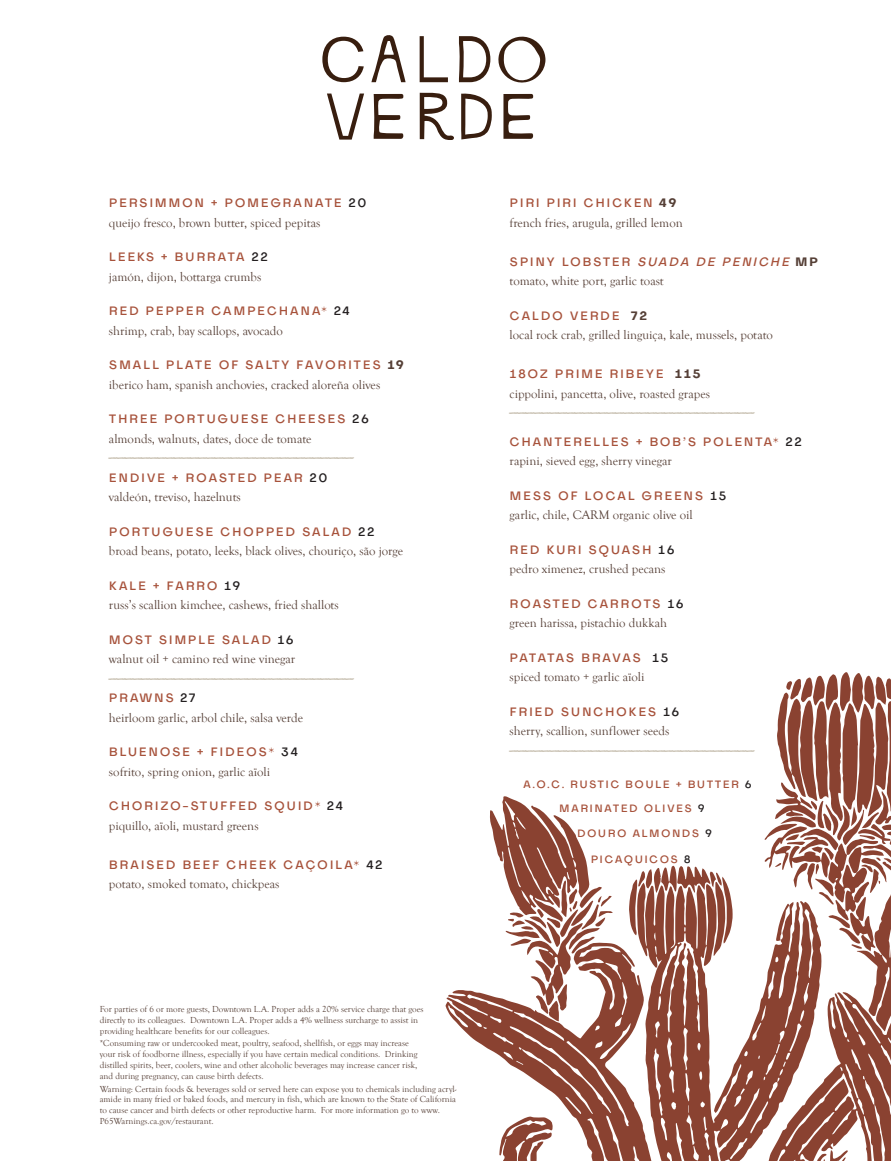
<style>
.page{position:relative;width:891px;height:1161px;background:#fff}
.page>*{position:absolute;margin:0;border:0;box-sizing:border-box;transform-origin:0 0}
.t1{font:12.75px "Goudy Old Style T";color:#553f36}
.t2{font:12px "Agrandir Variable";letter-spacing:.13em;color:#a7523b}
.t3{font:12px "Chalkduster";color:#c8c0b1}
.t4{font:italic 12px "Agrandir Variable";color:#a7523b}
.t5{font:12px "Agrandir Variable";letter-spacing:.08em;color:#a7523b}
.t6{font:10.5px "Agrandir Variable";letter-spacing:.13em;color:#a7523b}
.t7{font:9px/10.8px "Goudy Old Style T";color:#553f36}
.s1{color:#231f20}
.s2{color:#553f36}
.s3{font-style:normal}
.s4{font-style:normal;color:#553f36}
</style>
<div class="page">
<svg style="left:322px;top:35px;width:223px;height:105px"></svg>
<svg style="left:446px;top:943px;width:445px;height:218px"></svg>
<svg style="left:816px;top:1150px;width:32px;height:11px"></svg>
<svg style="left:629px;top:866px;width:104px;height:90px"></svg>
<svg style="left:490px;top:796px;width:123px;height:225px"></svg>
<svg style="left:765px;top:672px;width:126px;height:359px"></svg>
<p class="t2" style="left:109px;top:195px;width:259px">PERSIMMON + POMEGRANATE <span class="s1">20</span></p>
<p class="t1" style="left:109px;top:216px;width:213px">queijo fresco, brown butter, spiced pepitas</p>
<p class="t2" style="left:109px;top:249px;width:160px">LEEKS + BURRATA <span class="s1">22</span></p>
<p class="t1" style="left:109px;top:270px;width:154px">jamón, dijon, bottarga crumbs</p>
<p class="t2" style="left:109px;top:303px;width:242px">RED PEPPER CAMPECHANA* <span class="s1">24</span></p>
<p class="t1" style="left:109px;top:324px;width:176px">shrimp, crab, bay scallops, avocado</p>
<p class="t2" style="left:109px;top:357px;width:296px">SMALL PLATE OF SALTY FAVORITES <span class="s2">19</span></p>
<p class="t1" style="left:109px;top:378px;width:273px">iberico ham, spanish anchovies, cracked aloreña olives</p>
<p class="t2" style="left:109px;top:411px;width:262px">THREE PORTUGUESE CHEESES <span class="s1">26</span></p>
<p class="t1" style="left:109px;top:432px;width:204px">almonds, walnuts, dates, doce de tomate</p>
<p class="t3" style="left:109px;top:451px;width:246px">——————————————————————————————</p>
<p class="t2" style="left:109px;top:470px;width:220px">ENDIVE + ROASTED PEAR <span class="s1">20</span></p>
<p class="t1" style="left:109px;top:490px;width:133px">valdeón, treviso, hazelnuts</p>
<p class="t2" style="left:109px;top:524px;width:267px">PORTUGUESE CHOPPED SALAD <span class="s1">22</span></p>
<p class="t1" style="left:109px;top:544px;width:296px">broad beans, potato, leeks, black olives, chouriço, são jorge</p>
<p class="t2" style="left:109px;top:578px;width:133px">KALE + FARRO <span class="s1">19</span></p>
<p class="t1" style="left:109px;top:598px;width:231px">russ’s scallion kimchee, cashews, fried shallots</p>
<p class="t2" style="left:109px;top:632px;width:186px">MOST SIMPLE SALAD <span class="s1">16</span></p>
<p class="t1" style="left:109px;top:652px;width:188px">walnut oil + camino red wine vinegar</p>
<p class="t3" style="left:109px;top:672px;width:246px">——————————————————————————————</p>
<p class="t2" style="left:109px;top:690px;width:88px">PRAWNS <span class="s1">27</span></p>
<p class="t1" style="left:109px;top:711px;width:196px">heirloom garlic, arbol chile, salsa verde</p>
<p class="t2" style="left:109px;top:744px;width:190px">BLUENOSE + FIDEOS* <span class="s1">34</span></p>
<p class="t1" style="left:109px;top:765px;width:163px">sofrito, spring onion, garlic aïoli</p>
<p class="t2" style="left:109px;top:798px;width:235px">CHORIZO-STUFFED SQUID* <span class="s1">24</span></p>
<p class="t1" style="left:109px;top:819px;width:151px">piquillo, aïoli, mustard greens</p>
<p class="t2" style="left:109px;top:857px;width:275px">BRAISED BEEF CHEEK CAÇOILA* <span class="s1">42</span></p>
<p class="t1" style="left:109px;top:877px;width:172px">potato, smoked tomato, chickpeas</p>
<p class="t7" style="left:100px;top:1004px;width:325px">For parties of 6 or more guests, Downtown L.A. Proper adds a 20% service charge that goes directly to its colleagues. Downtown L.A. Proper adds a 4% wellness surcharge to assist in providing healthcare benefits for our colleagues.</p>
<p class="t7" style="left:100px;top:1038px;width:319px">*Consuming raw or undercooked meat, poultry, seafood, shellfish, or eggs may increase your risk of foodborne illness, especially if you have certain medical conditions. Drinking distilled spirits, beer, coolers, wine and other alcoholic beverages may increase cancer risk, and during pregnancy, can cause birth defects.</p>
<p class="t7" style="left:100px;top:1083px;width:358px">Warning: Certain foods &amp; beverages sold or served here can expose you to chemicals including acryl&shy;amide in many fried or baked foods, and mercury in fish, which are known to the State of California to cause cancer and birth defects or other reproductive harm. For more information go to www.<br>P65Warnings.ca.gov/restaurant.</p>
<p class="t2" style="left:510px;top:195px;width:169px">PIRI PIRI CHICKEN <span class="s2">49</span></p>
<p class="t1" style="left:510px;top:216px;width:175px">french fries, arugula, grilled lemon</p>
<p class="t4" style="left:510px;top:254px;width:310px"><span class="s3">SPINY LOBSTER</span> SUADA DE PENICHE <span class="s4">MP</span></p>
<p class="t1" style="left:510px;top:274px;width:156px">tomato, white port, garlic toast</p>
<p class="t2" style="left:510px;top:308px;width:139px">CALDO VERDE <span class="s2">72</span></p>
<p class="t1" style="left:510px;top:328px;width:265px">local rock crab, grilled linguiça, kale, mussels, potato</p>
<p class="t2" style="left:510px;top:366px;width:193px">18OZ PRIME RIBEYE <span class="s2">115</span></p>
<p class="t1" style="left:510px;top:387px;width:202px">cippolini, pancetta, olive, roasted grapes</p>
<p class="t3" style="left:510px;top:406px;width:246px">——————————————————————————————</p>
<p class="t2" style="left:510px;top:434px;width:294px">CHANTERELLES + BOB’S POLENTA* <span class="s1">22</span></p>
<p class="t1" style="left:510px;top:454px;width:164px">rapini, sieved egg, sherry vinegar</p>
<p class="t2" style="left:510px;top:488px;width:218px">MESS OF LOCAL GREENS <span class="s1">15</span></p>
<p class="t1" style="left:510px;top:508px;width:185px">garlic, chile, CARM organic olive oil</p>
<p class="t2" style="left:510px;top:542px;width:166px">RED KURI SQUASH <span class="s1">16</span></p>
<p class="t1" style="left:510px;top:562px;width:157px">pedro ximenez, crushed pecans</p>
<p class="t2" style="left:510px;top:596px;width:176px">ROASTED CARROTS <span class="s1">16</span></p>
<p class="t1" style="left:510px;top:616px;width:159px">green harissa, pistachio dukkah</p>
<p class="t5" style="left:510px;top:650px;width:160px">PATATAS BRAVAS <span class="s1">15</span></p>
<p class="t1" style="left:510px;top:670px;width:136px">spiced tomato + garlic aïoli</p>
<p class="t2" style="left:510px;top:704px;width:171px">FRIED SUNCHOKES <span class="s1">16</span></p>
<p class="t1" style="left:510px;top:724px;width:161px">sherry, scallion, sunflower seeds</p>
<p class="t3" style="left:510px;top:744px;width:246px">——————————————————————————————</p>
<p class="t6" style="left:523px;top:777px;width:230px">A.O.C. RUSTIC BOULE + BUTTER <span class="s1">6</span></p>
<p class="t6" style="left:559px;top:801px;width:147px">MARINATED OLIVES <span class="s1">9</span></p>
<p class="t6" style="left:577px;top:827px;width:136px">DOURO ALMONDS <span class="s1">9</span></p>
<p class="t6" style="left:591px;top:852px;width:102px">PICAQUICOS <span class="s1">8</span></p>
</div>
